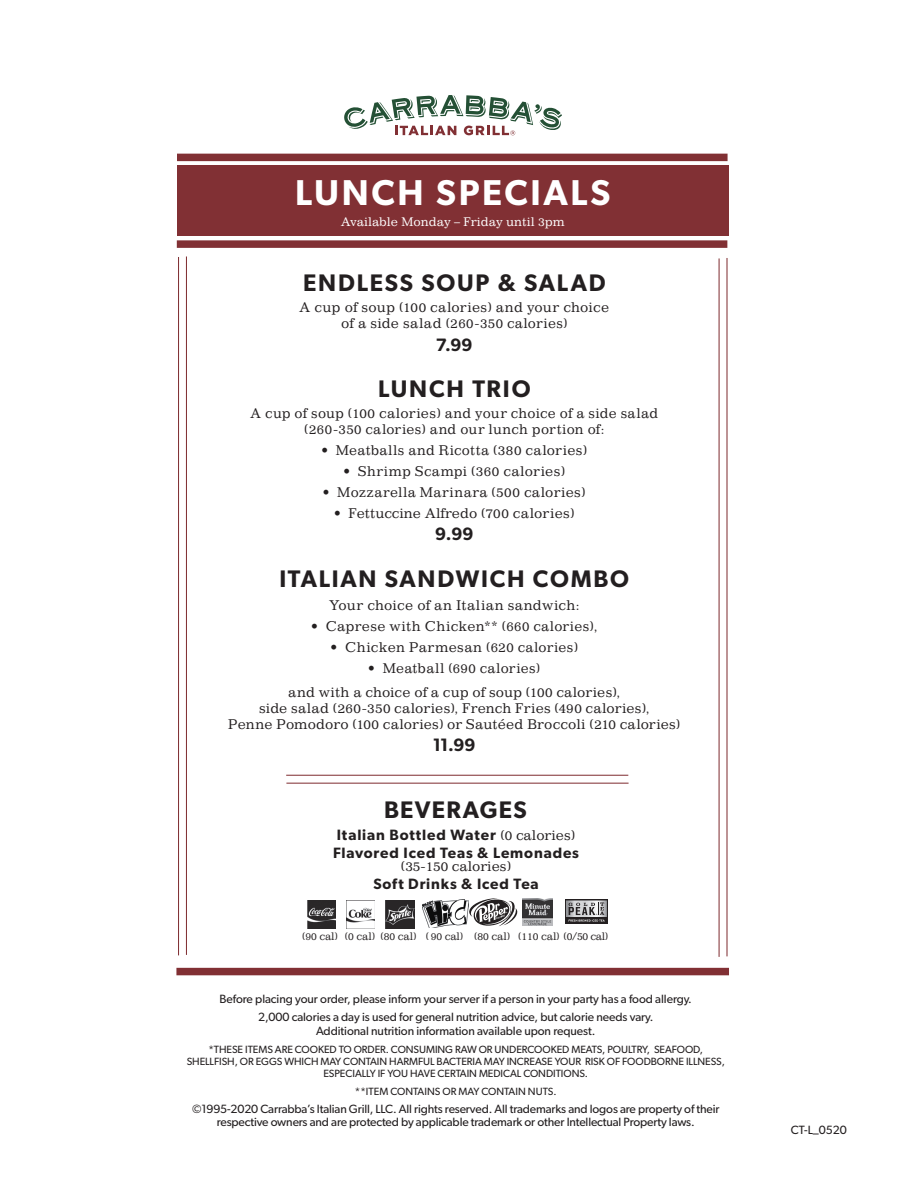
<style>
.page{position:relative;width:918px;height:1188px;background:#fff}
.page>*{position:absolute;margin:0;border:0;box-sizing:border-box;transform-origin:0 0}
.t1{font:600 36px "Gibson";letter-spacing:.075em;color:#fff}
.t2{font:600 24px "Gibson";letter-spacing:.07em;color:#231f20}
.t3{font:600 24px "Gibson";letter-spacing:.05em;color:#231f20}
.t4{font:600 18px "Gibson";letter-spacing:-.005em;color:#231f20}
.t5{font:600 15px/18px "Gibson";letter-spacing:.06em;color:#231f20}
.t6{font:13.5px/16.2px "Impressum";letter-spacing:.015em;color:#231f20;text-align:center}
.t7{font:12px/18px "Gibson";letter-spacing:-.01em;color:#231f20;text-align:center}
.t8{font:12px "Impressum";color:#fff}
.t9{font:10.5px/12px "Gibson";letter-spacing:-.005em;color:#231f20;text-align:center}
.t10{font:10.5px "Impressum";letter-spacing:-.01em;color:#231f20}
.s1{font-family:"Impressum";font-weight:400;font-size:13.5px}
</style>
<div class="page">
<svg style="left:344px;top:95px;width:218px;height:40px"></svg>
<hr style="left:286px;top:783px;width:343px;height:1px;background:#813034">
<hr style="left:286px;top:775px;width:342px;height:1px;background:#813034">
<img style="left:386px;top:901px;width:28px;height:28px">
<img style="left:346px;top:901px;width:28px;height:28px">
<svg style="left:469px;top:898px;width:48px;height:28px"></svg>
<img style="left:422px;top:900px;width:47px;height:28px">
<img style="left:308px;top:901px;width:28px;height:28px">
<img style="left:523px;top:899px;width:29px;height:27px">
<div style="left:565px;top:899px;width:43px;height:19px;background:#231f20"></div>
<div style="left:565px;top:917px;width:43px;height:7px;background:#231f20"></div>
<svg style="left:566px;top:900px;width:41px;height:22px"></svg>
<div style="left:176px;top:968px;width:553px;height:7px;background:#813034"></div>
<div style="left:177px;top:166px;width:552px;height:70px;background:#813034"></div>
<div style="left:177px;top:154px;width:551px;height:7px;background:#813034"></div>
<div style="left:177px;top:240px;width:550px;height:8px;background:#813034"></div>
<hr style="left:719px;top:258px;width:1px;height:699px;background:#813034">
<hr style="left:726px;top:258px;width:2px;height:698px;background:#813034">
<hr style="left:178px;top:257px;width:1px;height:698px;background:#813034">
<hr style="left:186px;top:256px;width:1px;height:699px;background:#813034">
<h1 class="t1" style="left:295px;top:171px;width:317px">LUNCH SPECIALS</h1>
<p class="t8" style="left:341px;top:214px;width:226px">Available Monday – Friday until 3pm</p>
<h2 class="t2" style="left:303px;top:269px;width:304px">ENDLESS SOUP &amp; SALAD</h2>
<p class="t6" style="left:299px;top:299px;width:312px">A cup of soup (100 calories) and your choice of a side salad (260-350 calories)</p>
<h3 class="t4" style="left:436px;top:334px;width:38px">7.99</h3>
<h2 class="t2" style="left:378px;top:374px;width:154px">LUNCH TRIO</h2>
<p class="t6" style="left:250px;top:405px;width:410px">A cup of soup (100 calories) and your choice of a side salad (260-350 calories) and our lunch portion of:</p>
<p class="t6" style="left:321px;top:442px;width:267px">• Meatballs and Ricotta (380 calories)</p>
<p class="t6" style="left:343px;top:463px;width:223px">• Shrimp Scampi (360 calories)</p>
<p class="t6" style="left:323px;top:484px;width:264px">• Mozzarella Marinara (500 calories)</p>
<p class="t6" style="left:334px;top:505px;width:242px">• Fettuccine Alfredo (700 calories)</p>
<h3 class="t4" style="left:435px;top:523px;width:40px">9.99</h3>
<h2 class="t2" style="left:279px;top:564px;width:351px">ITALIAN SANDWICH COMBO</h2>
<p class="t6" style="left:329px;top:597px;width:252px">Your choice of an Italian sandwich:</p>
<p class="t6" style="left:311px;top:618px;width:288px">• Caprese with Chicken** (660 calories),</p>
<p class="t6" style="left:331px;top:639px;width:249px">• Chicken Parmesan (620 calories)</p>
<p class="t6" style="left:288px;top:656px;width:334px;line-height:23.4px">• Meatball (690 calories)<br>and with a choice of a cup of soup (100 calories),</p>
<p class="t6" style="left:228px;top:699px;width:454px">side salad (260-350 calories), French Fries (490 calories),<br>Penne Pomodoro (100 calories) or Sautéed Broccoli (210 calories)</p>
<h3 class="t4" style="left:433px;top:734px;width:44px">11.99</h3>
<h2 class="t3" style="left:384px;top:796px;width:144px">BEVERAGES</h2>
<p class="t5" style="left:333px;top:825px;width:248px">Italian Bottled Water <span class="s1">(0 calories)<br></span>Flavored Iced Teas &amp; Lemonades</p>
<p class="t6" style="left:401px;top:858px;width:112px">(35-150 calories)</p>
<p class="t5" style="left:373px;top:875px;width:167px">Soft Drinks &amp; Iced Tea</p>
<p class="t10" style="left:302px;top:929px;width:308px">(90 cal) (0 cal) (80 cal) ( 90 cal) (80 cal) (110 cal) (0/50 cal)</p>
<p class="t7" style="left:220px;top:990px;width:474px">Before placing your order, please inform your server if a person in your party has a food allergy.<br>2,000 calories a day is used for general nutrition advice, but calorie needs vary.</p>
<p class="t7" style="left:316px;top:1021px;width:281px">Additional nutrition information available upon request.</p>
<p class="t9" style="left:187px;top:1043px;width:540px">*THESE ITEMS ARE COOKED TO ORDER. CONSUMING RAW OR UNDERCOOKED MEATS, POULTRY, SEAFOOD,<br>SHELLFISH, OR EGGS WHICH MAY CONTAIN HARMFUL BACTERIA MAY INCREASE YOUR RISK OF FOODBORNE ILLNESS,<br>ESPECIALLY IF YOU HAVE CERTAIN MEDICAL CONDITIONS.</p>
<p class="t9" style="left:355px;top:1085px;width:203px">**ITEM CONTAINS OR MAY CONTAIN NUTS.</p>
<p class="t7" style="left:192px;top:1102px;width:529px;line-height:13.5px">©1995-2020 Carrabba’s Italian Grill, LLC. All rights reserved. All trademarks and logos are property of their respective owners and are protected by applicable trademark or other Intellectual Property laws.</p>
<p class="t7" style="left:791px;top:1120px;width:58px">CT-L_0520</p>
</div>
